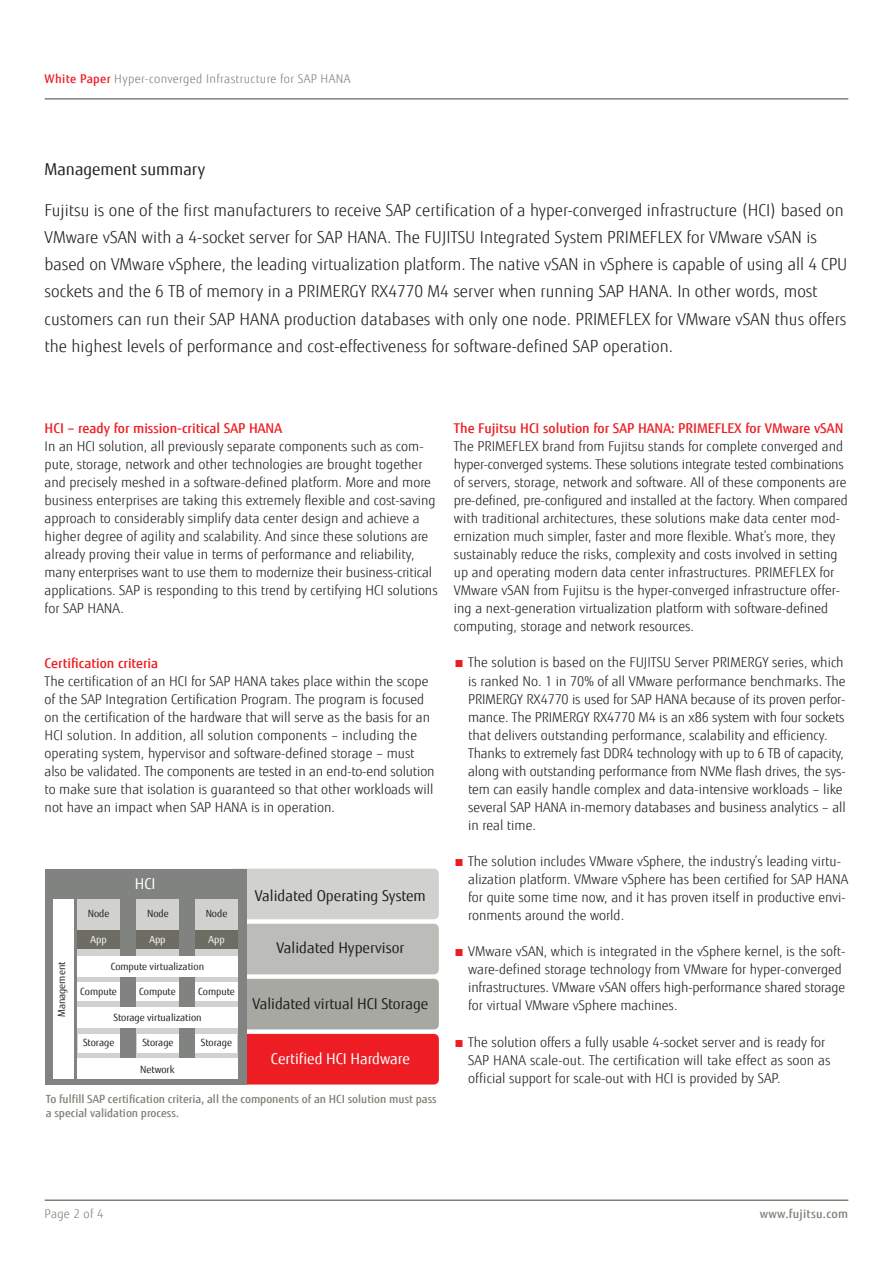
<style>
.page{position:relative;width:893px;height:1263px;background:#fff}
.page>*{position:absolute;margin:0;border:0;box-sizing:border-box;transform-origin:0 0}
.t1{font:300 16.5px/27.2px "Fujitsu Sans";color:#231f20}
.t2{font:16.5px "Fujitsu Sans";color:#231f20}
.t3{font:14.85px "Fujitsu Sans";color:#231f20}
.t4{font:14.85px "Fujitsu Sans";color:#fff}
.t5{font:300 13.5px/18px "Fujitsu Sans";color:#231f20}
.t6{font:500 13.5px "Fujitsu Sans";color:#ee1d23}
.t7{font:300 12px "Fujitsu Sans";letter-spacing:.03em;color:#818178}
.t8{font:500 12px "Fujitsu Sans";letter-spacing:.02em;color:#818178}
.t9{font:500 11.25px/13.5px "Fujitsu Sans";color:#818178}
.t10{font:9.9px "Fujitsu Sans";color:#231f20}
.t11{font:9.9px "Fujitsu Sans";color:#fff}
.s1{font-weight:500;color:#ee1d23}
.s2{color:#ee1d23}
</style>
<div class="page">
<hr style="left:45px;top:1199px;width:803px;height:2px;background:#818178">
<hr style="left:45px;top:98px;width:803px;height:2px;background:#818178">
<svg style="left:246px;top:869px;width:193px;height:215px;background:#cb9b9a"></svg>
<div style="left:45px;top:869px;width:201px;height:215px;background:#818381"></div>
<div style="left:54px;top:900px;width:20px;height:179px;background:#fff"></div>
<div style="left:77px;top:900px;width:43px;height:179px;background:#d1d2cf"></div>
<div style="left:136px;top:900px;width:43px;height:179px;background:#d1d2cf"></div>
<div style="left:195px;top:900px;width:43px;height:179px;background:#d1d2cf"></div>
<div style="left:78px;top:1034px;width:42px;height:18px;background:#fff"></div>
<div style="left:137px;top:1034px;width:42px;height:18px;background:#fff"></div>
<div style="left:195px;top:1034px;width:42px;height:18px;background:#fff"></div>
<div style="left:77px;top:1058px;width:160px;height:21px;background:#fff"></div>
<div style="left:78px;top:1007px;width:160px;height:20px;background:#fff"></div>
<div style="left:77px;top:982px;width:43px;height:19px;background:#fff"></div>
<div style="left:77px;top:956px;width:160px;height:20px;background:#fff"></div>
<div style="left:136px;top:982px;width:43px;height:19px;background:#fff"></div>
<div style="left:195px;top:982px;width:43px;height:19px;background:#fff"></div>
<div style="left:77px;top:930px;width:43px;height:19px;background:#6d6d63"></div>
<div style="left:136px;top:930px;width:43px;height:19px;background:#6d6d63"></div>
<div style="left:195px;top:930px;width:43px;height:19px;background:#6d6d63"></div>
<p class="t7" style="left:45px;top:72px;width:307px"><span class="s1">White Paper</span> Hyper-converged Infrastructure for SAP HANA</p>
<p class="t2" style="left:45px;top:159px;width:162px">Management summary</p>
<p class="t1" style="left:45px;top:197px;width:804px">Fujitsu is one of the first manufacturers to receive SAP certification of a hyper-converged infrastructure (HCI) based on VMware vSAN with a 4-socket server for SAP HANA. The FUJITSU Integrated System PRIMEFLEX for VMware vSAN is based on VMware vSphere, the leading virtualization platform. The native vSAN in vSphere is capable of using all 4 CPU sockets and the 6 TB of memory in a PRIMERGY RX4770 M4 server when running SAP HANA. In other words, most customers can run their SAP HANA production databases with only one node. PRIMEFLEX for VMware vSAN thus offers the highest levels of performance and cost-effectiveness for software-defined SAP operation.</p>
<p class="t6" style="left:45px;top:420px;width:239px">HCI – ready for mission-critical SAP HANA</p>
<p class="t5" style="left:45px;top:437px;width:395px">In an HCI solution, all previously separate components such as com&shy;pute, storage, network and other technologies are brought together and precisely meshed in a software-defined platform. More and more business enterprises are taking this extremely flexible and cost-saving approach to considerably simplify data center design and achieve a higher degree of agility and scalability. And since these solutions are already proving their value in terms of performance and reliability, many enterprises want to use them to modernize their business-critical applications. SAP is responding to this trend by certifying HCI solutions for SAP HANA.</p>
<p class="t6" style="left:45px;top:654px;width:115px">Certification criteria</p>
<p class="t5" style="left:45px;top:672px;width:391px">The certification of an HCI for SAP HANA takes place within the scope of the SAP Integration Certification Program. The program is focused on the certification of the hardware that will serve as the basis for an HCI solution. In addition, all solution components – including the operating system, hypervisor and software-defined storage – must also be validated. The components are tested in an end-to-end solution to make sure that isolation is guaranteed so that other workloads will not have an impact when SAP HANA is in operation.</p>
<p class="t10" style="left:56px;top:1017px;width:57px;rotate:-90deg">Management</p>
<p class="t4" style="left:135px;top:874px;width:22px">HCI</p>
<p class="t10" style="left:88px;top:908px;width:23px">Node</p>
<p class="t10" style="left:147px;top:908px;width:23px">Node</p>
<p class="t10" style="left:206px;top:908px;width:23px">Node</p>
<p class="t11" style="left:90px;top:933px;width:18px">App</p>
<p class="t11" style="left:149px;top:933px;width:18px">App</p>
<p class="t11" style="left:208px;top:933px;width:18px">App</p>
<p class="t10" style="left:111px;top:960px;width:95px">Compute virtualization</p>
<p class="t10" style="left:139px;top:985px;width:38px">Compute</p>
<p class="t10" style="left:198px;top:985px;width:38px">Compute</p>
<p class="t10" style="left:80px;top:985px;width:38px">Compute</p>
<p class="t10" style="left:114px;top:1012px;width:90px">Storage virtualization</p>
<p class="t10" style="left:83px;top:1036px;width:33px">Storage</p>
<p class="t10" style="left:142px;top:1036px;width:33px">Storage</p>
<p class="t10" style="left:201px;top:1036px;width:33px">Storage</p>
<p class="t10" style="left:140px;top:1063px;width:36px">Network</p>
<p class="t3" style="left:255px;top:887px;width:173px">Validated Operating System</p>
<p class="t3" style="left:276px;top:938px;width:129px">Validated Hypervisor</p>
<p class="t3" style="left:252px;top:994px;width:178px">Validated virtual HCI Storage</p>
<p class="t4" style="left:271px;top:1050px;width:140px">Certified HCI Hardware</p>
<p class="t9" style="left:46px;top:1092px;width:392px">To fulfill SAP certification criteria, all the components of an HCI solution must pass a special validation process.</p>
<p class="t6" style="left:454px;top:420px;width:391px">The Fujitsu HCI solution for SAP HANA: PRIMEFLEX for VMware vSAN</p>
<p class="t5" style="left:454px;top:437px;width:395px">The PRIMEFLEX brand from Fujitsu stands for complete converged and hyper-converged systems. These solutions integrate tested combinations of servers, storage, network and software. All of these components are pre-defined, pre-configured and installed at the factory. When compared with traditional architectures, these solutions make data center mod&shy;ernization much simpler, faster and more flexible. What’s more, they sustainably reduce the risks, complexity and costs involved in setting up and operating modern data center infrastructures. PRIMEFLEX for VMware vSAN from Fujitsu is the hyper-converged infrastructure offer&shy;ing a next-generation virtualization platform with software-defined computing, storage and network resources.</p>
<p class="t5" style="left:468px;top:654px;width:379px;text-indent:-14px"><span class="s2">■</span> The solution is based on the FUJITSU Server PRIMERGY series, which is ranked No. 1 in 70% of all VMware performance benchmarks. The PRIMERGY RX4770 is used for SAP HANA because of its proven perfor&shy;mance. The PRIMERGY RX4770 M4 is an x86 system with four sockets that delivers outstanding performance, scalability and efficiency.<br>Thanks to extremely fast DDR4 technology with up to 6 TB of capacity, along with outstanding performance from NVMe flash drives, the sys&shy;tem can easily handle complex and data-intensive workloads – like several SAP HANA in-memory databases and business analytics – all in real time.</p>
<p class="t5" style="left:468px;top:852px;width:382px;text-indent:-14px"><span class="s2">■</span> The solution includes VMware vSphere, the industry’s leading virtu&shy;alization platform. VMware vSphere has been certified for SAP HANA for quite some time now, and it has proven itself in productive envi&shy;ronments around the world.</p>
<p class="t5" style="left:468px;top:943px;width:379px;text-indent:-14px"><span class="s2">■</span> VMware vSAN, which is integrated in the vSphere kernel, is the soft&shy;ware-defined storage technology from VMware for hyper-converged infrastructures. VMware vSAN offers high-performance shared storage for virtual VMware vSphere machines.</p>
<p class="t5" style="left:468px;top:1033px;width:364px;text-indent:-14px"><span class="s2">■</span> The solution offers a fully usable 4-socket server and is ready for<br>SAP HANA scale-out. The certification will take effect as soon as official support for scale-out with HCI is provided by SAP.</p>
<p class="t7" style="left:45px;top:1207px;width:60px">Page 2 of 4</p>
<p class="t8" style="left:760px;top:1207px;width:90px">www.fujitsu.com</p>
</div>
